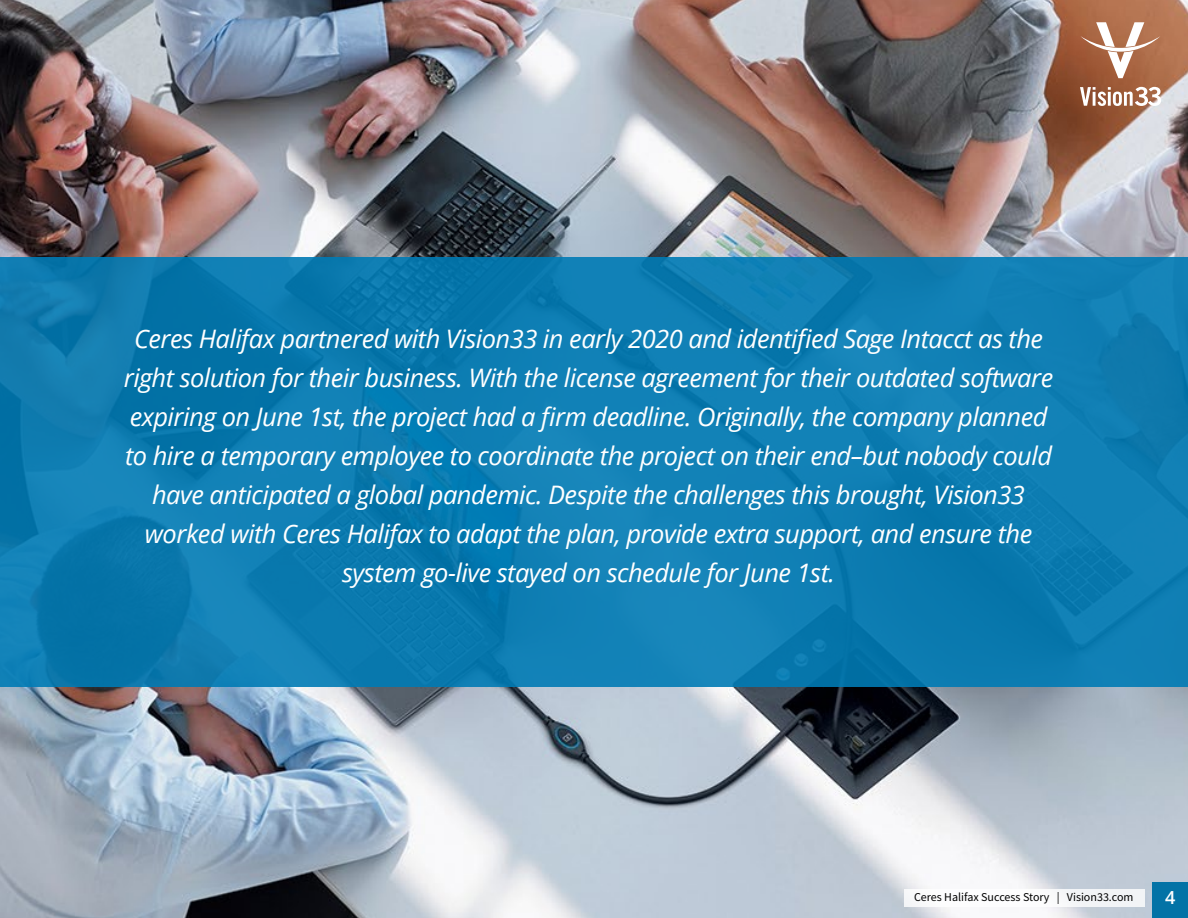
<style>
.page{position:relative;width:1188px;height:918px;background:#fff}
.page>*{position:absolute;margin:0;border:0;box-sizing:border-box;transform-origin:0 0}
.t1{font:italic 25.5px/39px "Open Sans";letter-spacing:-.02em;color:#fff;text-align:center}
.t2{font:600 18px "Open Sans";color:#fff}
.t3{font:12px "Source Sans Pro";color:#000}
</style>
<div class="page">
<img style="left:0;top:0;width:1188px;height:918px">
<div style="left:1152px;top:882px;width:36px;height:36px;background:#0373a6"></div>
<svg style="left:1080px;top:22px;width:80px;height:56px"></svg>
<svg style="left:1080px;top:87px;width:81px;height:19px"></svg>
<div style="left:904px;top:889px;width:241px;height:18px;background:#fff"></div>
<div style="left:0;top:258px;width:1188px;height:429px;background:linear-gradient(to right,#0c7aaf,#0f7fb4)"></div>
<p class="t1" style="left:124px;top:318px;width:931px">Ceres Halifax partnered with Vision33 in early 2020 and identified Sage Intacct as the right solution for their business. With the license agreement for their outdated software expiring on June 1st, the project had a firm deadline. Originally, the company planned to hire a temporary employee to coordinate the project on their end–but nobody could have anticipated a global pandemic. Despite the challenges this brought, Vision33 worked with Ceres Halifax to adapt the plan, provide extra support, and ensure the system go-live stayed on schedule for June 1st.</p>
<p class="t3" style="left:914px;top:889px;width:221px">Ceres Halifax Success Story | Vision33.com</p>
<p class="t2" style="left:1165px;top:885px;width:12px">4</p>
</div>
